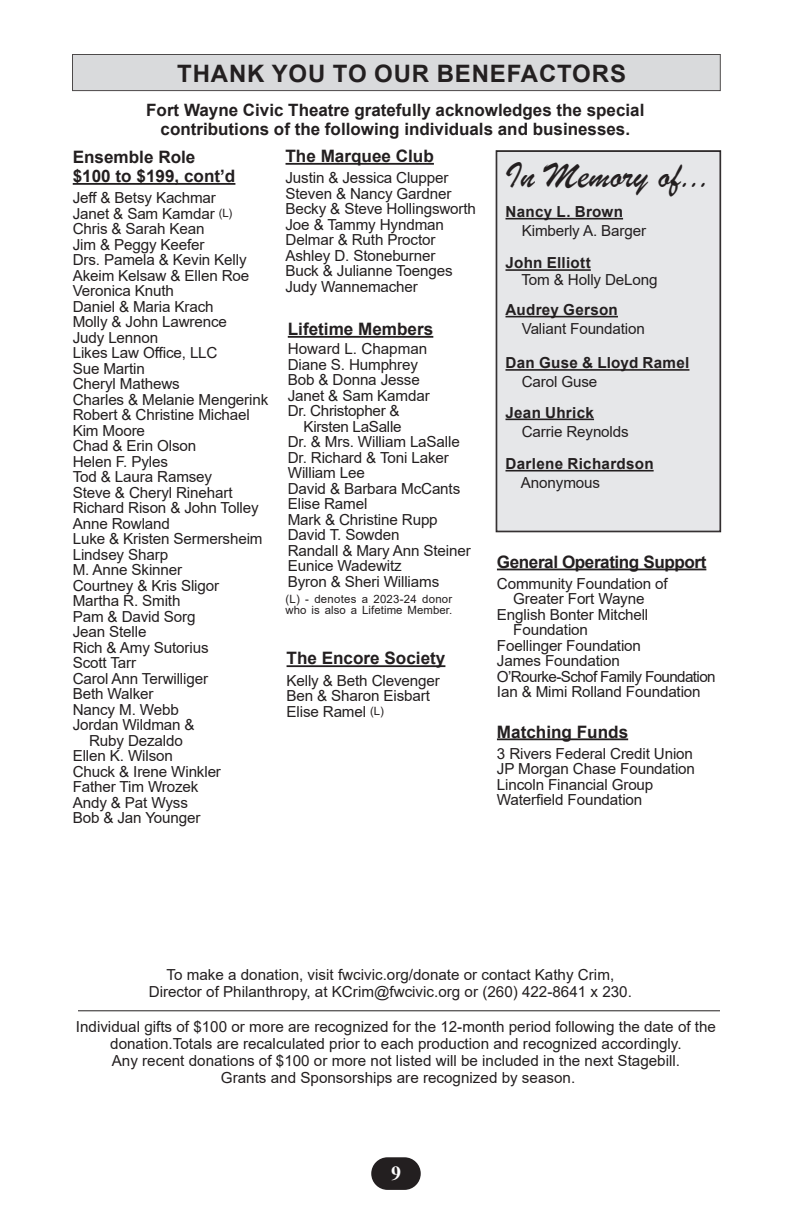
<style>
.page{position:relative;width:792px;height:1224px;background:#fff}
.page>*{position:absolute;margin:0;border:0;box-sizing:border-box;transform-origin:0 0}
.t1{font:38px "Brush Script";letter-spacing:.005em;color:#231f20}
.t2{font:700 24px "Arial";letter-spacing:.035em;color:#231f20}
.t3{font:700 20px "Times New Roman";color:#fff}
.t4{font:700 17.2px/19px "Arial";color:#231f20}
.t5{font:700 17.2px "Arial";letter-spacing:-.025em;color:#231f20}
.t6{font:700 17px/18.4px "Arial";color:#231f20;text-align:center}
.t7{font:15.2px/15.6px "Arial";letter-spacing:-.01em;color:#231f20}
.t8{font:700 15.2px "Arial";letter-spacing:.02em;color:#231f20}
.t9{font:15.2px "Arial";letter-spacing:-.04em;color:#231f20}
.t10{font:11.4px/11.4px "Arial";letter-spacing:.005em;color:#231f20}
.s1{font-size:11.4px}
</style>
<div class="page">
<div style="left:372px;top:1158px;width:48px;height:31px;background:#231f20;border-radius:15px"></div>
<div style="left:371px;top:1157px;width:50px;height:33px;border:2px solid #231f20;border-radius:15px"></div>
<div style="left:72px;top:54px;width:648px;height:37px;background:#d9dadc"></div>
<div style="left:72px;top:54px;width:649px;height:37px;border:1px solid #231f20"></div>
<div style="left:496px;top:150px;width:225px;height:382px;background:#e6e7e9"></div>
<hr style="left:73px;top:183px;width:162px;height:2px;background:#231f20">
<hr style="left:288px;top:336px;width:145px;height:2px;background:#231f20">
<hr style="left:287px;top:665px;width:158px;height:2px;background:#231f20">
<hr style="left:497px;top:738px;width:131px;height:2px;background:#231f20">
<hr style="left:286px;top:163px;width:148px;height:2px;background:#231f20">
<hr style="left:497px;top:569px;width:209px;height:1px;background:#231f20">
<hr style="left:78px;top:1010px;width:642px;height:1px;background:#231f20">
<h2 class="t2" style="left:177px;top:57px;width:450px">THANK YOU TO OUR BENEFACTORS</h2>
<p class="t6" style="left:146px;top:101px;width:500px">Fort Wayne Civic Theatre gratefully acknowledges the special contributions of the following individuals and businesses.</p>
<h1 class="t1" style="left:505px;top:152px;width:208px">In Memory of...</h1>
<p class="t8" style="left:506px;top:201px;width:119px">Nancy L. Brown</p>
<p class="t7" style="left:522px;top:223px;width:126px">Kimberly A. Barger</p>
<p class="t8" style="left:506px;top:252px;width:87px">John Elliott</p>
<p class="t7" style="left:522px;top:271px;width:138px">Tom &amp; Holly DeLong</p>
<p class="t8" style="left:506px;top:299px;width:114px">Audrey Gerson</p>
<p class="t7" style="left:522px;top:321px;width:125px">Valiant Foundation</p>
<p class="t8" style="left:506px;top:352px;width:185px">Dan Guse &amp; Lloyd Ramel</p>
<p class="t7" style="left:522px;top:374px;width:77px">Carol Guse</p>
<p class="t8" style="left:506px;top:402px;width:90px">Jean Uhrick</p>
<p class="t7" style="left:522px;top:424px;width:108px">Carrie Reynolds</p>
<p class="t8" style="left:506px;top:453px;width:150px">Darlene Richardson</p>
<p class="t7" style="left:521px;top:475px;width:81px">Anonymous</p>
<p class="t4" style="left:286px;top:147px;width:150px">The Marquee Club</p>
<p class="t7" style="left:286px;top:170px;width:192px">Justin &amp; Jessica Clupper<br>Steven &amp; Nancy Gardner<br>Becky &amp; Steve Hollingsworth<br>Joe &amp; Tammy Hyndman<br>Delmar &amp; Ruth Proctor<br>Ashley D. Stoneburner<br>Buck &amp; Julianne Toenges<br>Judy Wannemacher</p>
<p class="t4" style="left:73px;top:148px;width:164px">Ensemble Role $100 to $199, cont’d</p>
<p class="t7" style="left:73px;top:190px;width:145px">Jeff &amp; Betsy Kachmar</p>
<p class="t7" style="left:73px;top:206px;width:161px">Janet &amp; Sam Kamdar <span class="s1">(L)</span></p>
<p class="t7" style="left:73px;top:221px;width:133px">Chris &amp; Sarah Kean</p>
<p class="t7" style="left:73px;top:237px;width:133px">Jim &amp; Peggy Keefer</p>
<p class="t7" style="left:73px;top:252px;width:175px">Drs. Pamela &amp; Kevin Kelly</p>
<p class="t7" style="left:73px;top:268px;width:178px">Akeim Kelsaw &amp; Ellen Roe</p>
<p class="t7" style="left:73px;top:283px;width:103px">Veronica Knuth</p>
<p class="t7" style="left:73px;top:299px;width:142px">Daniel &amp; Maria Krach</p>
<p class="t7" style="left:73px;top:314px;width:156px">Molly &amp; John Lawrence</p>
<p class="t7" style="left:73px;top:330px;width:87px">Judy Lennon</p>
<p class="t7" style="left:73px;top:345px;width:146px">Likes Law Office, LLC</p>
<p class="t7" style="left:73px;top:361px;width:74px">Sue Martin</p>
<p class="t7" style="left:73px;top:376px;width:109px">Cheryl Mathews</p>
<p class="t7" style="left:73px;top:392px;width:197px">Charles &amp; Melanie Mengerink</p>
<p class="t7" style="left:73px;top:407px;width:179px">Robert &amp; Christine Michael</p>
<p class="t7" style="left:73px;top:423px;width:74px">Kim Moore</p>
<p class="t7" style="left:73px;top:438px;width:125px">Chad &amp; Erin Olson</p>
<p class="t7" style="left:73px;top:454px;width:97px">Helen F. Pyles</p>
<p class="t7" style="left:73px;top:469px;width:141px">Tod &amp; Laura Ramsey</p>
<p class="t7" style="left:73px;top:485px;width:161px">Steve &amp; Cheryl Rinehart</p>
<p class="t7" style="left:73px;top:500px;width:188px">Richard Rison &amp; John Tolley</p>
<p class="t7" style="left:73px;top:516px;width:99px">Anne Rowland</p>
<p class="t7" style="left:73px;top:531px;width:191px">Luke &amp; Kristen Sermersheim</p>
<p class="t7" style="left:73px;top:547px;width:97px">Lindsey Sharp</p>
<p class="t7" style="left:73px;top:562px;width:111px">M. Anne Skinner</p>
<p class="t7" style="left:73px;top:578px;width:148px">Courtney &amp; Kris Sligor</p>
<p class="t7" style="left:73px;top:593px;width:109px">Martha R. Smith</p>
<p class="t7" style="left:73px;top:609px;width:124px">Pam &amp; David Sorg</p>
<p class="t7" style="left:73px;top:624px;width:75px">Jean Stelle</p>
<p class="t7" style="left:73px;top:640px;width:137px">Rich &amp; Amy Sutorius</p>
<p class="t7" style="left:73px;top:655px;width:65px">Scott Tarr</p>
<p class="t7" style="left:73px;top:671px;width:137px">Carol Ann Terwilliger</p>
<p class="t7" style="left:73px;top:686px;width:82px">Beth Walker</p>
<p class="t7" style="left:73px;top:702px;width:108px">Nancy M. Webb</p>
<p class="t7" style="left:73px;top:717px;width:124px">Jordan Wildman &amp;</p>
<p class="t7" style="left:89px;top:733px;width:95px">Ruby Dezaldo</p>
<p class="t7" style="left:73px;top:748px;width:102px">Ellen K. Wilson</p>
<p class="t7" style="left:73px;top:764px;width:150px">Chuck &amp; Irene Winkler</p>
<p class="t7" style="left:73px;top:779px;width:127px">Father Tim Wrozek</p>
<p class="t7" style="left:73px;top:795px;width:117px">Andy &amp; Pat Wyss</p>
<p class="t7" style="left:73px;top:810px;width:129px">Bob &amp; Jan Younger</p>
<p class="t4" style="left:288px;top:320px;width:147px">Lifetime Members</p>
<p class="t7" style="left:288px;top:341px;width:141px">Howard L. Chapman</p>
<p class="t7" style="left:288px;top:357px;width:132px">Diane S. Humphrey</p>
<p class="t7" style="left:288px;top:372px;width:134px">Bob &amp; Donna Jesse</p>
<p class="t7" style="left:288px;top:388px;width:144px">Janet &amp; Sam Kamdar</p>
<p class="t7" style="left:288px;top:403px;width:113px">Dr. Christopher &amp;</p>
<p class="t7" style="left:303px;top:419px;width:100px">Kirsten LaSalle</p>
<p class="t7" style="left:288px;top:434px;width:174px">Dr. &amp; Mrs. William LaSalle</p>
<p class="t7" style="left:288px;top:450px;width:163px">Dr. Richard &amp; Toni Laker</p>
<p class="t7" style="left:288px;top:465px;width:79px">William Lee</p>
<p class="t7" style="left:288px;top:481px;width:174px">David &amp; Barbara McCants</p>
<p class="t7" style="left:288px;top:496px;width:81px">Elise Ramel</p>
<p class="t7" style="left:288px;top:512px;width:151px">Mark &amp; Christine Rupp</p>
<p class="t7" style="left:288px;top:527px;width:113px">David T. Sowden</p>
<p class="t7" style="left:288px;top:543px;width:185px">Randall &amp; Mary Ann Steiner</p>
<p class="t7" style="left:288px;top:558px;width:115px">Eunice Wadewitz</p>
<p class="t7" style="left:288px;top:574px;width:153px">Byron &amp; Sheri Williams</p>
<p class="t5" style="left:497px;top:550px;width:211px">General Operating Support</p>
<p class="t7" style="left:497px;top:576px;width:172px">Community Foundation of</p>
<p class="t7" style="left:513px;top:591px;width:133px">Greater Fort Wayne</p>
<p class="t7" style="left:497px;top:607px;width:153px">English Bonter Mitchell</p>
<p class="t7" style="left:513px;top:622px;width:76px">Foundation</p>
<p class="t7" style="left:497px;top:638px;width:146px">Foellinger Foundation</p>
<p class="t7" style="left:497px;top:653px;width:124px">James Foundation</p>
<p class="t9" style="left:497px;top:666px;width:220px">O’Rourke-Schof Family Foundation</p>
<p class="t7" style="left:497px;top:684px;width:205px">Ian &amp; Mimi Rolland Foundation</p>
<p class="t10" style="left:286px;top:593px;width:168px">(L) - denotes a 2023-24 donor who is also a Lifetime Member.</p>
<p class="t4" style="left:287px;top:649px;width:160px">The Encore Society</p>
<p class="t7" style="left:287px;top:672px;width:155px">Kelly &amp; Beth Clevenger<br>Ben &amp; Sharon Eisbart<br>Elise Ramel <span class="s1">(L)</span></p>
<p class="t4" style="left:497px;top:722px;width:133px">Matching Funds</p>
<p class="t7" style="left:497px;top:746px;width:200px">3 Rivers Federal Credit Union<br>JP Morgan Chase Foundation<br>Lincoln Financial Group<br>Waterfield Foundation</p>
<p class="t7" style="left:149px;top:966px;width:485px;line-height:17.2px;text-align:center">To make a donation, visit fwcivic.org/donate or contact Kathy Crim,<br>Director of Philanthropy, at KCrim@fwcivic.org or (260) 422-8641 x 230.</p>
<p class="t7" style="left:76px;top:1018px;width:642px;line-height:17.2px;text-align:center">Individual gifts of $100 or more are recognized for the 12-month period following the date of the donation.Totals are recalculated prior to each production and recognized accordingly.<br>Any recent donations of $100 or more not listed will be included in the next Stagebill.<br>Grants and Sponsorships are recognized by season.</p>
<h3 class="t3" style="left:391px;top:1159px;width:11px">9</h3>
</div>
